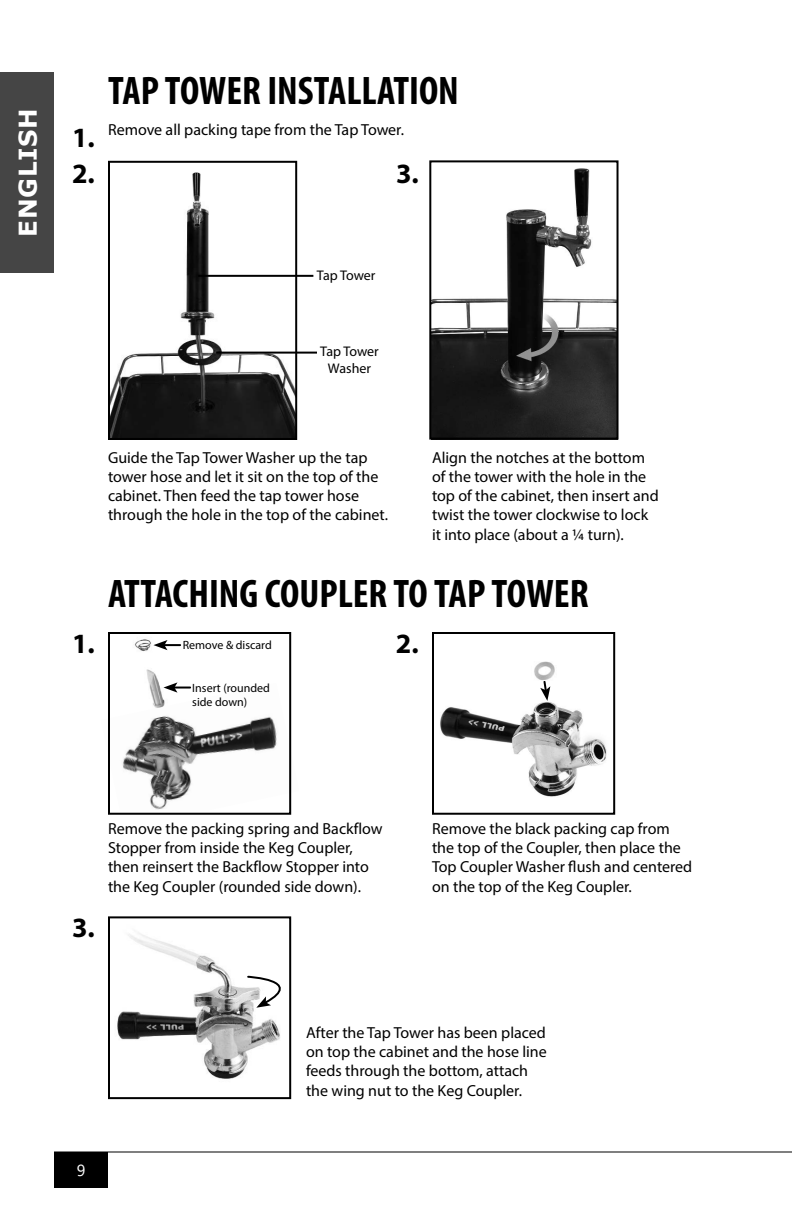
<style>
.page{position:relative;width:792px;height:1224px;background:#fff}
.page>*{position:absolute;margin:0;border:0;box-sizing:border-box;transform-origin:0 0}
.Chapter_Header{font:700 condensed 40px "Myriad Pro";color:#000}
.Captions___Subheads{font:700 28px "Myriad Pro";color:#000}
.t1{font:700 24.4px "Verdana";letter-spacing:.03em;color:#fff}
.Captions___Subheads-2{font:16px/19.2px "Myriad Pro";color:#000}
.Chapter_Header-2{font:16px/19.2px "Myriad Pro";color:#000}
.t2{font:16px "Segoe UI";color:#fff}
.Captions___Subheads-3{font:14px/16.8px "Myriad Pro";letter-spacing:-.005em;color:#000;text-align:center}
.Captions___Subheads-4{font:12px/14.4px "Myriad Pro";color:#000}
</style>
<div class="page">
<div style="left:0;top:72px;width:54px;height:201px;background:#454545"></div>
<hr style="left:54px;top:1152px;width:738px;height:1px;background:#000">
<div style="left:54px;top:1152px;width:54px;height:36px;background:#000"></div>
<img style="left:134px;top:639px;width:47px;height:44px">
<img style="left:122px;top:683px;width:170px;height:127px">
<svg style="left:153px;top:640px;width:27px;height:10px"></svg>
<svg style="left:163px;top:682px;width:27px;height:11px"></svg>
<div style="left:108px;top:632px;width:183px;height:183px;border:2px solid #000"></div>
<img style="left:440px;top:686px;width:167px;height:111px">
<svg style="left:540px;top:680px;width:10px;height:21px"></svg>
<div style="left:432px;top:632px;width:183px;height:183px;border:2px solid #000"></div>
<img style="left:534px;top:661px;width:21px;height:19px">
<img style="left:111px;top:172px;width:183px;height:265px">
<div style="left:108px;top:161px;width:189px;height:279px;border:2px solid #000"></div>
<hr style="left:216px;top:352px;width:101px;height:2px;background:#000">
<hr style="left:198px;top:275px;width:115px;height:2px;background:#000">
<img style="left:432px;top:168px;width:184px;height:269px">
<div style="left:429px;top:160px;width:190px;height:280px;border:2px solid #000"></div>
<img style="left:117px;top:933px;width:163px;height:146px">
<div style="left:108px;top:916px;width:183px;height:183px;border:2px solid #000"></div>
<svg style="left:246px;top:975px;width:46px;height:33px"></svg>
<h3 class="t1" style="left:11px;top:237px;width:130px;rotate:-90deg">ENGLISH</h3>
<p class="Captions___Subheads" style="left:72px;top:119px;width:24px">1.</p>
<p class="Captions___Subheads" style="left:72px;top:155px;width:24px">2.</p>
<p class="Chapter_Header" style="left:108px;top:66px;width:352px">TAP TOWER INSTALLATION</p>
<p class="Chapter_Header-2" style="left:108px;top:120px;width:298px">Remove all packing tape from the Tap Tower.</p>
<p class="Captions___Subheads" style="left:396px;top:155px;width:24px">3.</p>
<p class="Captions___Subheads-3" style="left:317px;top:267px;width:60px">Tap Tower</p>
<p class="Captions___Subheads-3" style="left:320px;top:343px;width:60px">Tap Tower<br>Washer</p>
<p class="Captions___Subheads-2" style="left:108px;top:448px;width:282px">Guide the Tap Tower Washer up the tap tower hose and let it sit on the top of the cabinet. Then feed the tap tower hose through the hole in the top of the cabinet.</p>
<p class="Captions___Subheads-2" style="left:432px;top:448px;width:228px">Align the notches at the bottom of the tower with the hole in the top of the cabinet, then insert and twist the tower clockwise to lock it into place (about a ¼ turn).</p>
<p class="Chapter_Header" style="left:108px;top:568px;width:482px">ATTACHING COUPLER TO TAP TOWER</p>
<p class="Captions___Subheads" style="left:72px;top:625px;width:24px">1.</p>
<p class="Captions___Subheads" style="left:396px;top:625px;width:24px">2.</p>
<p class="Captions___Subheads-4" style="left:183px;top:637px;width:91px">Remove &amp; discard</p>
<p class="Captions___Subheads-4" style="left:192px;top:681px;width:79px">Insert (rounded side down)</p>
<p class="Captions___Subheads" style="left:72px;top:910px;width:24px">3.</p>
<p class="Chapter_Header-2" style="left:108px;top:819px;width:276px">Remove the packing spring and Backflow Stopper from inside the Keg Coupler, then reinsert the Backflow Stopper into the Keg Coupler (rounded side down).</p>
<p class="Captions___Subheads-2" style="left:432px;top:819px;width:262px">Remove the black packing cap from the top of the Coupler, then place the Top Coupler Washer flush and centered on the top of the Keg Coupler.</p>
<p class="t2" style="left:77px;top:1155px;width:10px">9</p>
<p class="Chapter_Header-2" style="left:306px;top:1023px;width:242px">After the Tap Tower has been placed on top the cabinet and the hose line feeds through the bottom, attach the wing nut to the Keg Coupler.</p>
</div>
